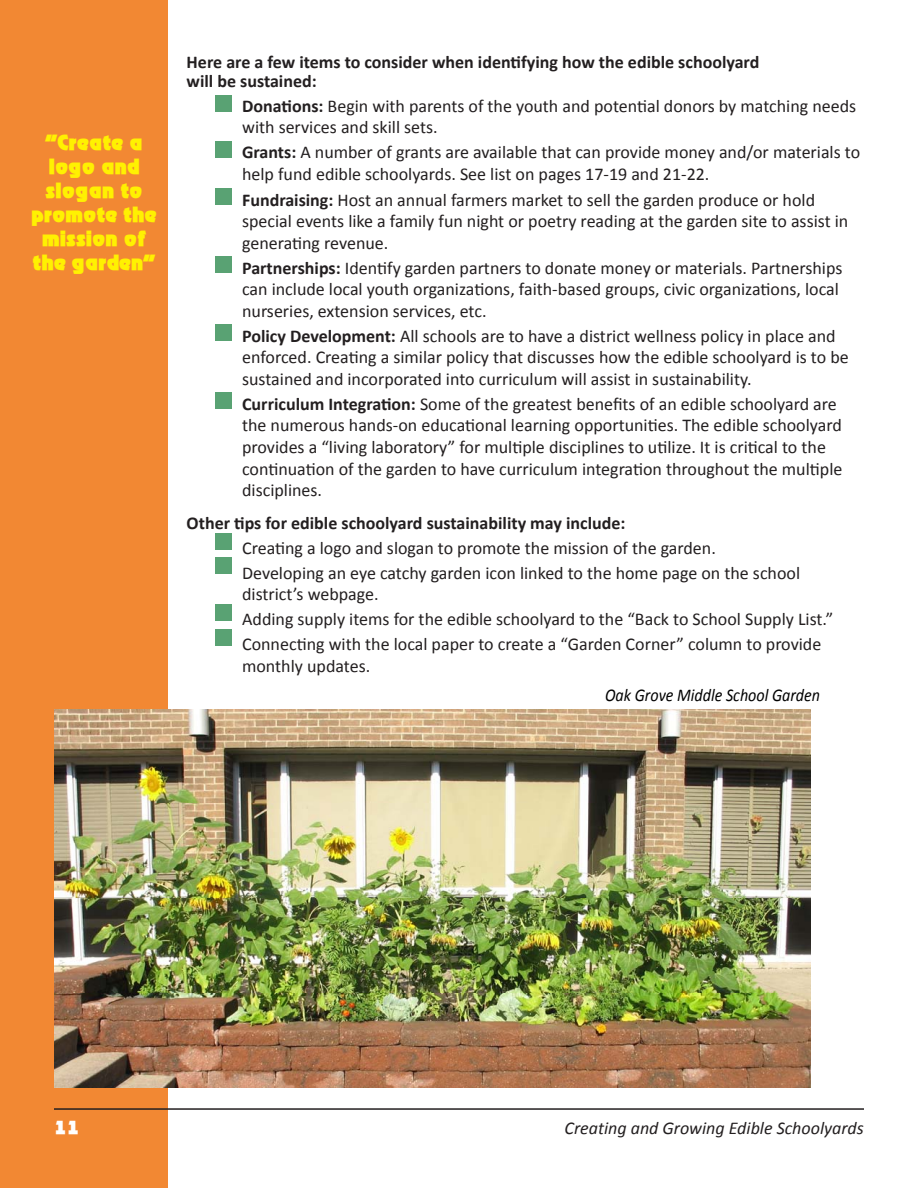
<style>
.page{position:relative;width:918px;height:1188px;background:#fff}
.page>*{position:absolute;margin:0;border:0;box-sizing:border-box;transform-origin:0 0}
.t1{font:21px/24px "Thimba Display S Si";color:#fff101;text-align:center}
.t2{font:18px/21.6px "Calibri";color:#231f20}
.t3{font:700 18px/19.5px "Calibri";color:#231f20}
.t4{font:italic 18px "Calibri";color:#231f20}
.t5{font:italic 18px "Calibri";color:#000;scale:.89 1}
.t6{font:18px "Thimba Display S Si";color:#fff}
.s1{font-weight:700}
.s2{font-style:inherit}
</style>
<div class="page">
<div style="left:0;top:0;width:168px;height:1188px;background:#f28833"></div>
<hr style="left:54px;top:1108px;width:810px;height:2px;background:#231f20">
<div style="left:215px;top:533px;width:17px;height:16px;background:#59a273"></div>
<div style="left:215px;top:558px;width:17px;height:16px;background:#59a273"></div>
<div style="left:215px;top:604px;width:17px;height:17px;background:#59a273"></div>
<div style="left:215px;top:629px;width:17px;height:17px;background:#59a273"></div>
<div style="left:215px;top:392px;width:17px;height:17px;background:#59a273"></div>
<div style="left:215px;top:324px;width:17px;height:17px;background:#59a273"></div>
<div style="left:215px;top:188px;width:17px;height:17px;background:#59a273"></div>
<div style="left:215px;top:256px;width:17px;height:17px;background:#59a273"></div>
<div style="left:215px;top:142px;width:17px;height:16px;background:#59a273"></div>
<div style="left:215px;top:95px;width:17px;height:17px;background:#59a273"></div>
<img style="left:54px;top:709px;width:756px;height:379px">
<p class="t1" style="left:32px;top:132px;width:126px">“Create a logo and slogan to promote the mission of the garden”</p>
<p class="t3" style="left:187px;top:52px;width:574px">Here are a few items to consider when identifying how the edible schoolyard will be sustained:</p>
<p class="t2" style="left:242px;top:97px;width:616px"><span class="s1">Donations:</span> Begin with parents of the youth and potential donors by matching needs with services and skill sets.</p>
<p class="t2" style="left:242px;top:143px;width:620px"><span class="s1">Grants:</span> A number of grants are available that can provide money and/or materials to help fund edible schoolyards. See list on pages 17-19 and 21-22.</p>
<p class="t2" style="left:242px;top:190px;width:608px"><span class="s1">Fundraising:</span> Host an annual farmers market to sell the garden produce or hold special events like a family fun night or poetry reading at the garden site to assist in generating revenue.</p>
<p class="t2" style="left:242px;top:258px;width:602px"><span class="s1">Partnerships:</span> Identify garden partners to donate money or materials. Partnerships can include local youth organizations, faith-based groups, civic organizations, local nurseries, extension services, etc.</p>
<p class="t2" style="left:242px;top:326px;width:608px"><span class="s1">Policy Development:</span> All schools are to have a district wellness policy in place and enforced. Creating a similar policy that discusses how the edible schoolyard is to be sustained and incorporated into curriculum will assist in sustainability.</p>
<p class="t2" style="left:242px;top:394px;width:602px"><span class="s1">Curriculum Integration:</span> Some of the greatest benefits of an edible schoolyard are the numerous hands-on educational learning opportunities. The edible schoolyard provides a “living laboratory” for multiple disciplines to utilize. It is critical to the continuation of the garden to have curriculum integration throughout the multiple disciplines.</p>
<p class="t3" style="left:187px;top:513px;width:440px">Other tips for edible schoolyard sustainability may include:</p>
<p class="t2" style="left:242px;top:537px;width:560px;line-height:24.9px">Creating a logo and slogan to promote the mission of the garden.<br>Developing an eye catchy garden icon linked to the home page on the school</p>
<p class="t2" style="left:242px;top:583px;width:593px;line-height:24.9px">district’s webpage.<br>Adding supply items for the edible schoolyard to the “Back to School Supply List.”<br>Connecting with the local paper to create a “Garden Corner” column to provide</p>
<p class="t2" style="left:242px;top:656px;width:130px">monthly updates.</p>
<p class="t5" style="left:605px;top:684px;width:243px">Oak Grove Middle School <span class="s2">Garden</span></p>
<p class="t6" style="left:54px;top:1118px;width:27px">11</p>
<p class="t4" style="left:565px;top:1120px;width:301px">Creating and Growing Edible Schoolyards</p>
</div>
